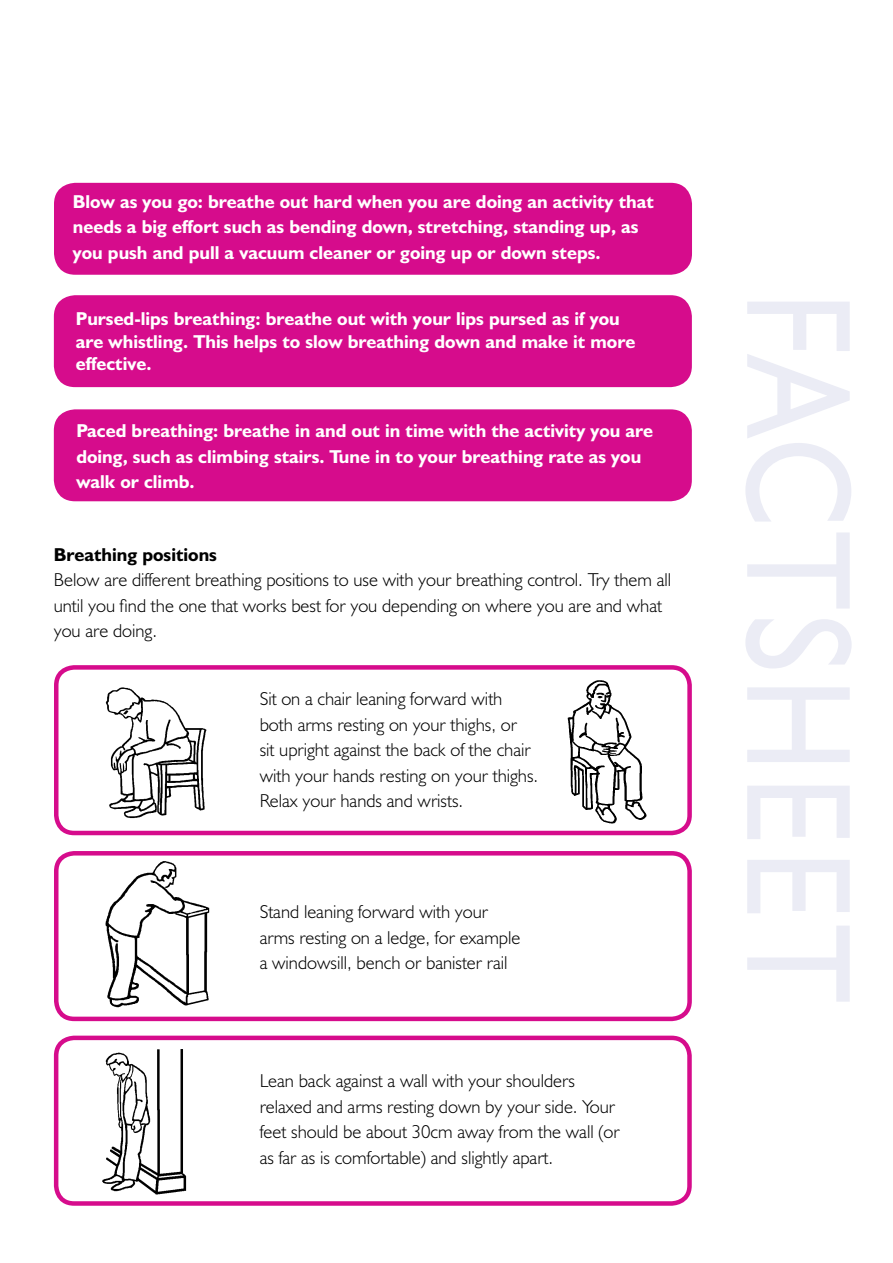
<style>
.page{position:relative;width:893px;height:1263px;background:#fff}
.page>*{position:absolute;margin:0;border:0;box-sizing:border-box;transform-origin:0 0}
.t1{font:300 18.75px/25.5px "Humanist 521 BT";color:#000}
.t2{font:700 18.75px/25.5px "Humanist 521 BT";color:#fff}
.t3{font:700 18.75px "Humanist 521 BT";color:#000}
</style>
<div class="page">
<div style="left:54px;top:409px;width:638px;height:92px;background:#d60c8c;border-radius:21px"></div>
<div style="left:54px;top:295px;width:638px;height:92px;background:#d60c8c;border-radius:21px"></div>
<div style="left:54px;top:183px;width:638px;height:92px;background:#d60c8c;border-radius:21px"></div>
<div style="left:54px;top:1036px;width:638px;height:170px;border:4px solid #d60c8c;border-radius:18px"></div>
<div style="left:54px;top:851px;width:638px;height:170px;border:4px solid #d60c8c;border-radius:18px"></div>
<div style="left:54px;top:665px;width:638px;height:170px;border:4px solid #d60c8c;border-radius:18px"></div>
<img style="left:89px;top:687px;width:136px;height:147px">
<img style="left:105px;top:861px;width:105px;height:147px">
<img style="left:98px;top:1035px;width:91px;height:160px">
<img style="left:549px;top:666px;width:112px;height:170px">
<p class="t2" style="left:73px;top:188px;width:582px">Blow as you go: breathe out hard when you are doing an activity that needs a big effort such as bending down, stretching, standing up, as you push and pull a vacuum cleaner or going up or down steps.</p>
<p class="t2" style="left:76px;top:307px;width:561px;line-height:22.5px">Pursed-lips breathing: breathe out with your lips pursed as if you are whistling. This helps to slow breathing down and make it more effective.</p>
<p class="t2" style="left:76px;top:418px;width:578px">Paced breathing: breathe in and out in time with the activity you are doing, such as climbing stairs. Tune in to your breathing rate as you walk or climb.</p>
<h4 class="t3" style="left:54px;top:543px;width:165px">Breathing positions</h4>
<p class="t1" style="left:54px;top:567px;width:619px">Below are different breathing positions to use with your breathing control. Try them all until you find the one that works best for you depending on where you are and what you are doing.</p>
<p class="t1" style="left:260px;top:686px;width:280px">Sit on a chair leaning forward with both arms resting on your thighs, or<br>sit upright against the back of the chair with your hands resting on your thighs.<br>Relax your hands and wrists.</p>
<p class="t1" style="left:260px;top:899px;width:262px">Stand leaning forward with your arms resting on a ledge, for example a windowsill, bench or banister rail</p>
<p class="t1" style="left:260px;top:1068px;width:361px">Lean back against a wall with your shoulders relaxed and arms resting down by your side. Your feet should be about 30cm away from the wall (or as far as is comfortable) and slightly apart.</p>
</div>
